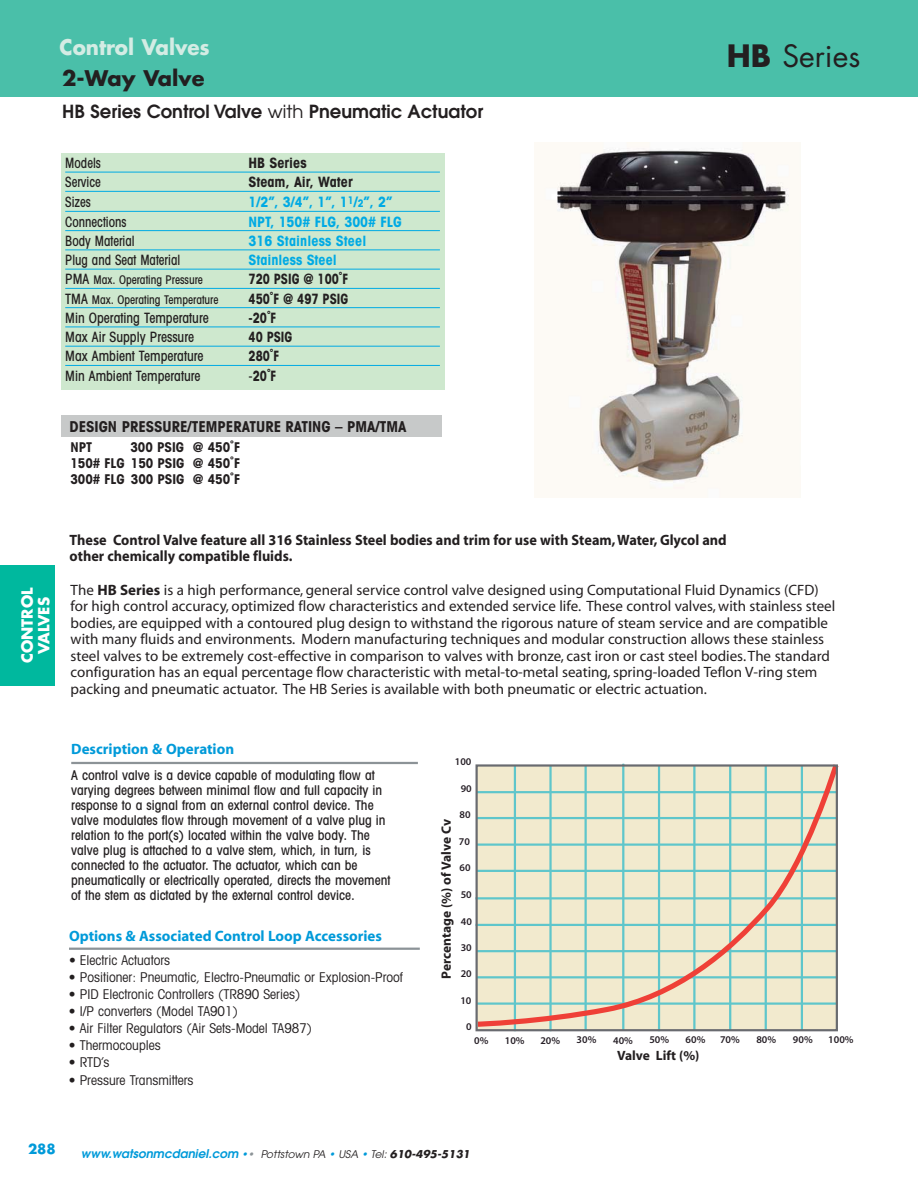
<style>
.page{position:relative;width:918px;height:1188px;background:#fff}
.page>*{position:absolute;margin:0;border:0;box-sizing:border-box;transform-origin:0 0}
.t1{font:30px "Futura";color:#231f20}
.t2{font:700 21px "Futura";color:#d4ece4;scale:.95 1}
.t3{font:700 21px "Futura";color:#231f20}
.t4{font:600 18px "Avant Garde";color:#231f20}
.t5{font:15px/16.5px "Myriad";color:#231f20}
.t6{font:700 15px/16.5px "Myriad";color:#231f20;scale:.95 1}
.t7{font:700 15px "Myriad";color:#009ad9}
.t8{font:700 condensed 15px "Avant Garde";color:#231f20}
.t9{font:700 15px/16.5px "Futura";color:#fff;text-align:center}
.t10{font:500 condensed 14.25px "Avant Garde";color:#231f20;scale:.95 1}
.t11{font:700 condensed 14.25px "Avant Garde";color:#00aae4}
.t12{font:500 condensed 14.25px "Avant Garde";color:#231f20;scale:.9 1}
.t13{font:700 condensed 14.25px "Avant Garde";color:#231f20;scale:.9 1}
.t14{font:700 condensed 14.25px "Avant Garde";color:#231f20}
.t15{font:500 condensed 13.5px/15px "Avant Garde";color:#231f20}
.t16{font:condensed 13.5px "Avant Garde";color:#231f20}
.t17{font:700 condensed 13.5px/16.2px "Avant Garde";color:#231f20;text-align:justify}
.t18{font:700 13.5px "Myriad";color:#231f20}
.t19{font:700 13.5px "Futura";color:#009ad9}
.t20{font:700 13.35px "Myriad Pro";color:#261f26}
.t21{font:italic 600 12px "Avant Garde";color:#009ad9}
.t22{font:500 condensed 12px "Avant Garde";color:#231f20;scale:.95 1}
.t23{font:600 10.35px "Myriad Pro";color:#261f26}
.s1{font-weight:400}
.s2{font-size:10.5px}
.s3{font-size:14.25px}
.s4{font-weight:500}
.s5{font-weight:700}
.s6{font-family:"Avant Garde";font-weight:500;font-stretch:condensed;font-size:13.5px;color:#231f20}
.s7{font-weight:400;font-size:10.5px}
.s8{font-weight:400;font-size:10.5px;color:#8c9397}
.s9{font-weight:400;font-size:10.5px;color:#231f20}
.s10{font-family:"Futura";font-weight:700;font-size:10.5px;color:#231f20}
</style>
<div class="page">
<div style="left:61px;top:153px;width:383px;height:237px;background:#cee8ce"></div>
<hr style="left:65px;top:172px;width:375px;height:1px;background:#00aae4">
<hr style="left:65px;top:191px;width:375px;height:1px;background:#00aae4">
<hr style="left:65px;top:211px;width:375px;height:1px;background:#00aae4">
<hr style="left:65px;top:230px;width:375px;height:1px;background:#00aae4">
<hr style="left:65px;top:250px;width:375px;height:1px;background:#00aae4">
<hr style="left:65px;top:269px;width:375px;height:1px;background:#00aae4">
<hr style="left:65px;top:288px;width:375px;height:1px;background:#00aae4">
<hr style="left:65px;top:307px;width:375px;height:1px;background:#00aae4">
<hr style="left:65px;top:327px;width:375px;height:1px;background:#00aae4">
<hr style="left:65px;top:346px;width:375px;height:1px;background:#00aae4">
<hr style="left:65px;top:365px;width:375px;height:1px;background:#00aae4">
<div style="left:62px;top:415px;width:380px;height:22px;background:#c7c9c9"></div>
<div style="left:0;top:565px;width:55px;height:121px;background:#00b89e"></div>
<div style="left:0;top:0;width:918px;height:97px;background:#4abfa9"></div>
<img style="left:557px;top:143px;width:232px;height:347px">
<hr style="left:71px;top:762px;width:347px;height:2px;background:#8c9397">
<hr style="left:69px;top:948px;width:351px;height:2px;background:#8c9397">
<svg style="left:475px;top:763px;width:364px;height:266px"></svg>
<div style="left:476px;top:764px;width:362px;height:267px;border:2px solid #696b70"></div>
<h2 class="t2" style="left:60px;top:38px;width:160px">Control Valves</h2>
<h2 class="t3" style="left:62px;top:69px;width:144px">2-Way Valve</h2>
<p class="t4" style="left:62px;top:104px;width:422px">HB Series Control Valve <span class="s1">with</span> Pneumatic Actuator</p>
<p class="t12" style="left:65px;top:158px;width:41px">Models</p>
<p class="t14" style="left:249px;top:158px;width:60px">HB Series</p>
<p class="t12" style="left:65px;top:177px;width:41px">Service</p>
<p class="t14" style="left:249px;top:177px;width:106px">Steam, Air, Water</p>
<p class="t12" style="left:65px;top:197px;width:30px">Sizes</p>
<p class="t11" style="left:249px;top:197px;width:145px">1/2”, 3/4”, 1”, 1<sup>1</sup>/<span class="s2">2</span>”, 2”</p>
<p class="t12" style="left:65px;top:216px;width:70px">Connections</p>
<p class="t11" style="left:249px;top:216px;width:155px">NPT, 150# FLG, 300# FLG</p>
<p class="t12" style="left:65px;top:236px;width:79px">Body Material</p>
<p class="t11" style="left:249px;top:236px;width:119px">316 Stainless Steel</p>
<p class="t12" style="left:65px;top:255px;width:129px">Plug and Seat Material</p>
<p class="t11" style="left:249px;top:255px;width:90px">Stainless Steel</p>
<p class="t22" style="left:65px;top:276px;width:146px"><span class="s3">PMA</span> Max. Operating Pressure</p>
<p class="t13" style="left:249px;top:274px;width:112px">720 PSIG @ 100˚F</p>
<p class="t22" style="left:65px;top:295px;width:163px"><span class="s3">TMA</span> Max. Operating Temperature</p>
<p class="t13" style="left:249px;top:293px;width:112px">450˚F @ 497 PSIG</p>
<p class="t10" style="left:65px;top:313px;width:153px">Min Operating Temperature</p>
<p class="t13" style="left:249px;top:313px;width:32px">-20˚F</p>
<p class="t10" style="left:65px;top:332px;width:137px">Max Air Supply Pressure</p>
<p class="t13" style="left:249px;top:332px;width:50px">40 PSIG</p>
<p class="t10" style="left:65px;top:351px;width:147px">Max Ambient Temperature</p>
<p class="t13" style="left:249px;top:351px;width:36px">280˚F</p>
<p class="t10" style="left:65px;top:370px;width:144px">Min Ambient Temperature</p>
<p class="t13" style="left:249px;top:370px;width:32px"><span class="s4">-</span>20˚F</p>
<p class="t8" style="left:70px;top:422px;width:338px">DESIGN PRESSURE/TEMPERATURE RATING – PMA/TMA</p>
<p class="t17" style="left:70px;top:440px;width:23px">NPT</p>
<p class="t17" style="left:70px;top:440px;width:171px;text-indent:60px">300 PSIG @ 450˚F 150# FLG 150 PSIG @ 450˚F 300# FLG 300 PSIG @ 450˚F</p>
<h1 class="t1" style="left:727px;top:42px;width:135px"><span class="s5">HB</span> Series</h1>
<p class="t9" style="left:20px;top:663px;width:77px;rotate:-90deg">CONTROL<br>VALVES</p>
<p class="t6" style="left:70px;top:533px;width:693px">These Control Valve feature all 316 Stainless Steel bodies and trim for use with Steam, Water, Glycol and other chemically compatible fluids.</p>
<p class="t5" style="left:71px;top:583px;width:766px">The <span class="s5">HB Series</span> is a high performance, general service control valve designed using Computational Fluid Dynamics (CFD) for high control accuracy, optimized flow characteristics and extended service life. These control valves, with stainless steel bodies, are equipped with a contoured plug design to withstand the rigorous nature of steam service and are compatible with many fluids and environments. Modern manufacturing techniques and modular construction allows these stainless steel valves to be extremely cost-effective in comparison to valves with bronze, cast iron or cast steel bodies. The standard configuration has an equal percentage flow characteristic with metal-to-metal seating, spring-loaded Teflon V-ring stem packing and pneumatic actuator. The HB Series is available with both pneumatic or electric actuation.</p>
<p class="t7" style="left:71px;top:743px;width:164px">Description &amp; Operation</p>
<p class="t15" style="left:71px;top:769px;width:321px">A control valve is a device capable of modulating flow at varying degrees between minimal flow and full capacity in response to a signal from an external control device. The valve modulates flow through movement of a valve plug in relation to the port(s) located within the valve body. The valve plug is attached to a valve stem, which, in turn, is connected to the actuator. The actuator, which can be pneumatically or electrically operated, directs the movement of the stem as dictated by the external control device.</p>
<p class="t7" style="left:69px;top:930px;width:315px">Options &amp; Associated Control Loop Accessories</p>
<p class="t16" style="left:69px;top:955px;width:103px">• Electric Actuators</p>
<p class="t16" style="left:69px;top:972px;width:335px">• Positioner: Pneumatic, Electro-Pneumatic or Explosion-Proof</p>
<p class="t16" style="left:69px;top:989px;width:233px">• PID Electronic Controllers (TR890 Series)</p>
<p class="t16" style="left:69px;top:1006px;width:170px">• I/P converters (Model TA901)</p>
<p class="t16" style="left:69px;top:1023px;width:245px">• Air Filter Regulators (Air Sets-Model TA987)</p>
<p class="t16" style="left:69px;top:1041px;width:93px">• Thermocouples</p>
<p class="t16" style="left:69px;top:1058px;width:42px">• RTD’s</p>
<p class="t16" style="left:69px;top:1075px;width:126px">• Pressure Transmitters</p>
<p class="t23" style="left:455px;top:755px;width:18px">100</p>
<p class="t23" style="left:461px;top:782px;width:13px">90</p>
<p class="t23" style="left:460px;top:808px;width:13px">80</p>
<p class="t23" style="left:459px;top:835px;width:13px">70</p>
<p class="t23" style="left:460px;top:862px;width:13px">60</p>
<p class="t23" style="left:461px;top:889px;width:13px">50</p>
<p class="t23" style="left:461px;top:915px;width:13px">40</p>
<p class="t23" style="left:461px;top:941px;width:13px">30</p>
<p class="t23" style="left:461px;top:968px;width:13px">20</p>
<p class="t23" style="left:460px;top:994px;width:13px">10</p>
<p class="t23" style="left:466px;top:1020px;width:7px">0</p>
<p class="t18" style="left:441px;top:979px;width:161px;rotate:-90deg">Percentage (%) of Valve Cv</p>
<p class="t23" style="left:474px;top:1034px;width:16px">0%</p>
<p class="t23" style="left:505px;top:1034px;width:21px">10%</p>
<p class="t23" style="left:540px;top:1034px;width:21px">20%</p>
<p class="t23" style="left:577px;top:1033px;width:21px">30%</p>
<p class="t23" style="left:613px;top:1034px;width:21px">40%</p>
<p class="t23" style="left:649px;top:1033px;width:21px">50%</p>
<p class="t23" style="left:686px;top:1033px;width:21px">60%</p>
<p class="t23" style="left:720px;top:1034px;width:21px">70%</p>
<p class="t23" style="left:756px;top:1034px;width:21px">80%</p>
<p class="t23" style="left:793px;top:1033px;width:21px">90%</p>
<p class="t23" style="left:828px;top:1034px;width:27px">100%</p>
<p class="t20" style="left:639px;top:1050px;width:73px">Valve Lift <span class="s6">%</span></p>
<p class="t18" style="left:617px;top:1051px;width:84px">Valve Lift (%)</p>
<p class="t19" style="left:28px;top:1143px;width:29px">288</p>
<p class="t21" style="left:81px;top:1149px;width:391px">www.watsonmcdaniel.com <span class="s7">•</span><span class="s8">•</span> <span class="s9">Pottstown PA</span> <span class="s7">•</span> <span class="s9">USA</span> <span class="s7">•</span> <span class="s9">Tel:</span> <span class="s10">610-495-5131</span></p>
</div>
